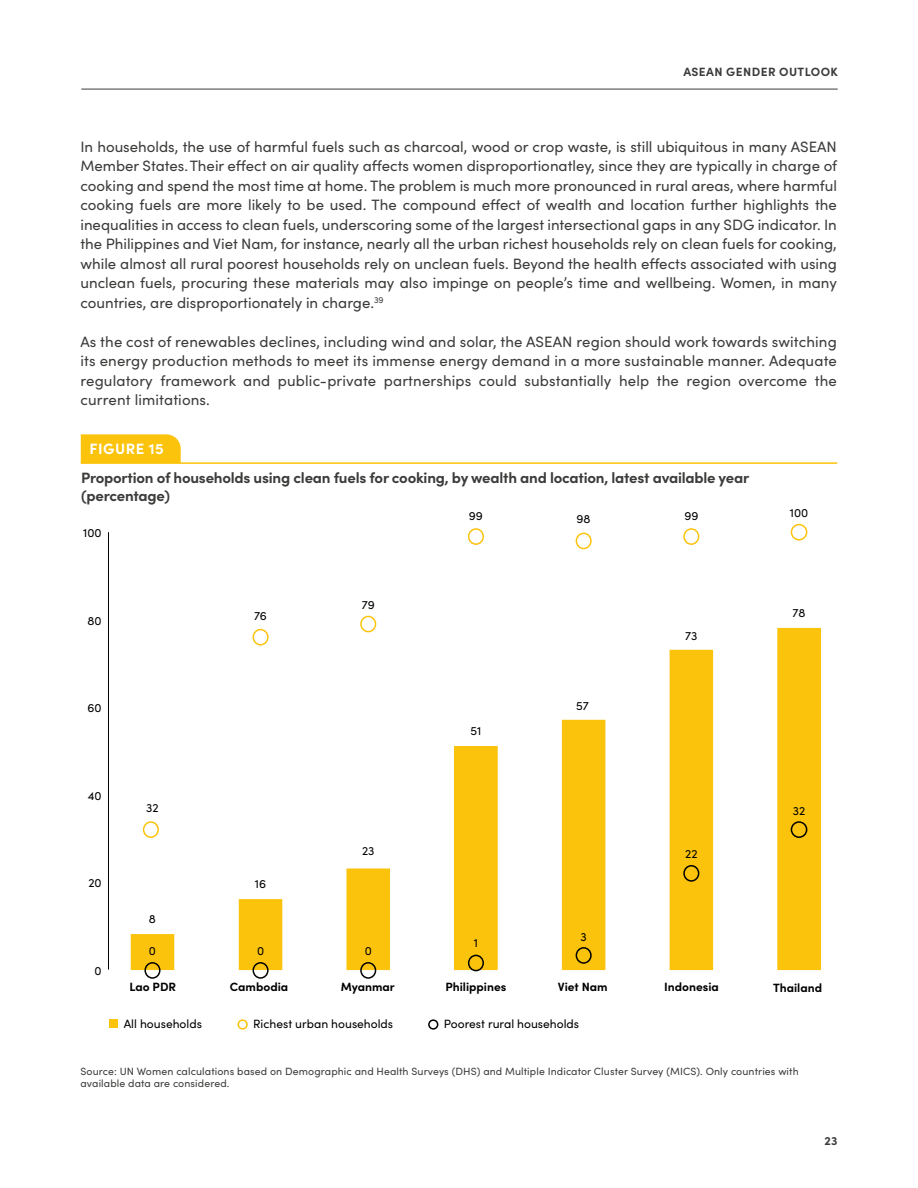
<style>
.page{position:relative;width:918px;height:1188px;background:#fff}
.page>*{position:absolute;margin:0;border:0;box-sizing:border-box;transform-origin:0 0}
.t1{font:15px/19.5px "Sofia Pro";color:#3c3c3b;text-align:justify}
.t2{font:700 15px/18px "Sofia Pro";letter-spacing:-.015em;color:#3c3c3b}
.t3{font:700 15px "Sofia Pro";letter-spacing:.035em;color:#fff}
.t4{font:12px "Sofia Pro";color:#000}
.t5{font:700 12px "Sofia Pro";color:#000}
.t6{font:700 12px "Sofia Pro";letter-spacing:.035em;color:#3c3c3b}
.t7{font:10.5px/12.6px "Sofia Pro";letter-spacing:.01em;color:#3c3c3b}
</style>
<div class="page">
<hr style="left:81px;top:89px;width:757px;height:1px;background:#3c3c3b">
<hr style="left:81px;top:462px;width:756px;height:2px;background:#fbc30c">
<hr style="left:108px;top:532px;width:1px;height:438px;background:#000">
<div style="left:237px;top:1019px;width:11px;height:11px;border:2px solid #fbc30c;border-radius:50%"></div>
<div style="left:428px;top:1019px;width:10px;height:11px;border:2px solid #000;border-radius:50%"></div>
<div style="left:109px;top:1019px;width:8px;height:8px;background:#fbc30c"></div>
<div style="left:778px;top:628px;width:42px;height:342px;background:#fbc30c"></div>
<div style="left:791px;top:524px;width:16px;height:17px;border:2px solid #fbc30c;border-radius:50%"></div>
<div style="left:791px;top:821px;width:16px;height:17px;border:2px solid #000;border-radius:50%"></div>
<div style="left:670px;top:650px;width:43px;height:320px;background:#fbc30c"></div>
<div style="left:683px;top:528px;width:16px;height:17px;border:2px solid #fbc30c;border-radius:50%"></div>
<div style="left:683px;top:865px;width:16px;height:17px;border:2px solid #000;border-radius:50%"></div>
<div style="left:562px;top:720px;width:43px;height:250px;background:#fbc30c"></div>
<div style="left:576px;top:533px;width:16px;height:16px;border:2px solid #fbc30c;border-radius:50%"></div>
<div style="left:576px;top:947px;width:16px;height:17px;border:2px solid #000;border-radius:50%"></div>
<div style="left:455px;top:747px;width:42px;height:223px;background:#fbc30c"></div>
<div style="left:468px;top:528px;width:16px;height:17px;border:2px solid #fbc30c;border-radius:50%"></div>
<div style="left:468px;top:955px;width:16px;height:16px;border:2px solid #000;border-radius:50%"></div>
<div style="left:347px;top:869px;width:43px;height:101px;background:#fbc30c"></div>
<div style="left:360px;top:616px;width:16px;height:16px;border:2px solid #fbc30c;border-radius:50%"></div>
<div style="left:360px;top:962px;width:16px;height:17px;border:2px solid #000;border-radius:50%"></div>
<div style="left:239px;top:900px;width:43px;height:70px;background:#fbc30c"></div>
<div style="left:239px;top:899px;width:43px;height:71px;border:1px solid #fbc30c"></div>
<div style="left:253px;top:629px;width:16px;height:17px;border:2px solid #fbc30c;border-radius:50%"></div>
<div style="left:253px;top:962px;width:16px;height:17px;border:2px solid #000;border-radius:50%"></div>
<div style="left:131px;top:935px;width:43px;height:35px;background:#fbc30c"></div>
<div style="left:131px;top:934px;width:43px;height:36px;border:1px solid #fbc30c"></div>
<div style="left:143px;top:821px;width:16px;height:17px;border:2px solid #fbc30c;border-radius:50%"></div>
<div style="left:144px;top:962px;width:17px;height:17px;border:2px solid #000;border-radius:50%"></div>
<div style="left:81px;top:434px;width:100px;height:29px;background:#fbc30c"></div>
<p class="t6" style="left:683px;top:62px;width:156px">ASEAN GENDER OUTLOOK</p>
<p class="t1" style="left:80px;top:136px;width:758px">In households, the use of harmful fuels such as charcoal, wood or crop waste, is still ubiquitous in many ASEAN Member States.Their effect on air quality affects women disproportionatley, since they are typically in charge of cooking and spend the most time at home. The problem is much more pronounced in rural areas, where harmful cooking fuels are more likely to be used. The compound effect of wealth and location further highlights the inequalities in access to clean fuels, underscoring some of the largest intersectional gaps in any SDG indicator. In the Philippines and Viet Nam, for instance, nearly all the urban richest households rely on clean fuels for cooking, while almost all rural poorest households rely on unclean fuels. Beyond the health effects associated with using unclean fuels, procuring these materials may also impinge on people’s time and wellbeing. Women, in many countries, are disproportionately in charge.<sup>39</sup></p>
<p class="t1" style="left:80px;top:331px;width:758px">As the cost of renewables declines, including wind and solar, the ASEAN region should work towards switching its energy production methods to meet its immense energy demand in a more sustainable manner. Adequate regulatory framework and public-private partnerships could substantially help the region overcome the current limitations.</p>
<p class="t3" style="left:89px;top:437px;width:76px">FIGURE 15</p>
<p class="t2" style="left:81px;top:468px;width:670px">Proportion of households using clean fuels for cooking, by wealth and location, latest available year (percentage)</p>
<p class="t4" style="left:83px;top:524px;width:20px">100</p>
<p class="t4" style="left:469px;top:507px;width:16px">99</p>
<p class="t4" style="left:577px;top:510px;width:16px">98</p>
<p class="t4" style="left:684px;top:507px;width:16px">99</p>
<p class="t4" style="left:790px;top:504px;width:20px">100</p>
<p class="t4" style="left:88px;top:612px;width:16px">80</p>
<p class="t4" style="left:254px;top:607px;width:14px">76</p>
<p class="t4" style="left:362px;top:596px;width:15px">79</p>
<p class="t4" style="left:685px;top:627px;width:14px">73</p>
<p class="t4" style="left:793px;top:604px;width:14px">78</p>
<p class="t4" style="left:88px;top:699px;width:16px">60</p>
<p class="t4" style="left:88px;top:787px;width:15px">40</p>
<p class="t4" style="left:88px;top:874px;width:15px">20</p>
<p class="t4" style="left:95px;top:962px;width:9px">0</p>
<p class="t4" style="left:146px;top:799px;width:14px">32</p>
<p class="t4" style="left:149px;top:910px;width:9px">8</p>
<p class="t4" style="left:255px;top:875px;width:13px">16</p>
<p class="t4" style="left:362px;top:842px;width:14px">23</p>
<p class="t4" style="left:149px;top:942px;width:9px">0</p>
<p class="t4" style="left:257px;top:942px;width:9px">0</p>
<p class="t4" style="left:365px;top:942px;width:9px">0</p>
<p class="t4" style="left:471px;top:722px;width:12px">51</p>
<p class="t4" style="left:474px;top:934px;width:6px">1</p>
<p class="t4" style="left:576px;top:698px;width:14px">57</p>
<p class="t4" style="left:581px;top:928px;width:8px">3</p>
<p class="t4" style="left:685px;top:845px;width:14px">22</p>
<p class="t4" style="left:793px;top:802px;width:14px">32</p>
<p class="t5" style="left:130px;top:977px;width:48px">Lao PDR</p>
<p class="t5" style="left:230px;top:977px;width:60px">Cambodia</p>
<p class="t5" style="left:341px;top:977px;width:56px">Myanmar</p>
<p class="t5" style="left:445px;top:977px;width:63px">Philippines</p>
<p class="t5" style="left:558px;top:977px;width:51px">Viet Nam</p>
<p class="t5" style="left:664px;top:977px;width:56px">Indonesia</p>
<p class="t5" style="left:773px;top:979px;width:51px">Thailand</p>
<p class="t4" style="left:124px;top:1015px;width:80px">All households</p>
<p class="t4" style="left:253px;top:1015px;width:142px">Richest urban households</p>
<p class="t4" style="left:444px;top:1015px;width:137px">Poorest rural households</p>
<p class="t7" style="left:80px;top:1064px;width:720px">Source: UN Women calculations based on Demographic and Health Surveys (DHS) and Multiple Indicator Cluster Survey (MICS). Only countries with available data are considered.</p>
<p class="t6" style="left:825px;top:1131px;width:15px">23</p>
</div>
